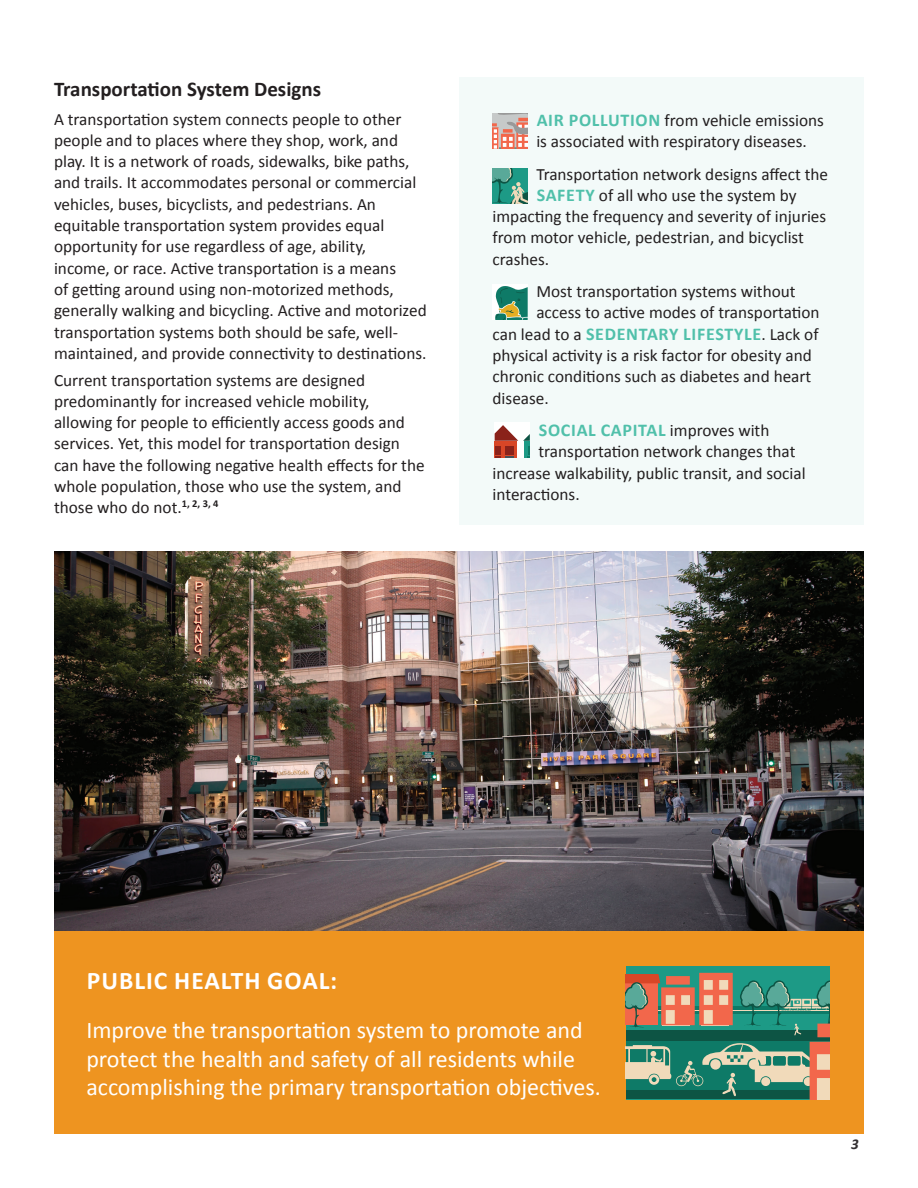
<style>
.page{position:relative;width:918px;height:1188px;background:#fff}
.page>*{position:absolute;margin:0;border:0;box-sizing:border-box;transform-origin:0 0}
.Goals-Actions_Title{font:700 25.5px "Calibri";letter-spacing:.04em;color:#fff}
.Goals-Actions_Text{font:24px/28.8px "Calibri";color:#fff}
.Black_heading{font:700 21px "Calibri";letter-spacing:-.005em;color:#231f20}
.t1{font:700 18px "Calibri";letter-spacing:.04em;color:#50c0aa}
.t2{font:17.25px/21.3px "Calibri";color:#231f20}
.t3{font:italic 700 15px "Calibri";color:#322f31}
.s1{font-weight:700;font-size:18px;color:#50c0aa}
.s2{font-weight:400;font-size:17.25px;color:#231f20}
</style>
<div class="page">
<img style="left:54px;top:552px;width:810px;height:380px">
<div style="left:54px;top:932px;width:810px;height:202px;background:#ee9420"></div>
<div style="left:626px;top:966px;width:203px;height:133px;background:#1d9a86"></div>
<svg style="left:626px;top:973px;width:204px;height:126px"></svg>
<div style="left:459px;top:78px;width:404px;height:447px;background:#f3faf9"></div>
<svg style="left:492px;top:113px;width:36px;height:35px"></svg>
<svg style="left:492px;top:169px;width:36px;height:35px"></svg>
<div style="left:492px;top:285px;width:36px;height:35px;background:#fff"></div>
<svg style="left:495px;top:286px;width:33px;height:34px"></svg>
<div style="left:495px;top:423px;width:35px;height:35px;background:#fff"></div>
<svg style="left:495px;top:425px;width:35px;height:33px"></svg>
<p class="Black_heading" style="left:54px;top:76px;width:269px">Transportation System Designs</p>
<p class="t2" style="left:54px;top:108px;width:374px">A transportation system connects people to other people and to places where they shop, work, and play. It is a network of roads, sidewalks, bike paths, and trails. It accommodates personal or commercial vehicles, buses, bicyclists, and pedestrians. An equitable transportation system provides equal opportunity for use regardless of age, ability,<br>income, or race. Active transportation is a means<br>of getting around using non-motorized methods, generally walking and bicycling. Active and motorized transportation systems both should be safe, well&shy;maintained, and provide connectivity to destinations.</p>
<p class="t2" style="left:54px;top:369px;width:372px">Current transportation systems are designed predominantly for increased vehicle mobility, allowing for people to efficiently access goods and services. Yet, this model for transportation design can have the following negative health effects for the whole population, those who use the system, and those who do not.<sup>1,</sup> <sup>2,</sup> <sup>3,</sup> <sup>4</sup></p>
<p class="t2" style="left:536px;top:110px;width:289px"><span class="s1">AIR POLLUTION</span> from vehicle emissions is associated with respiratory diseases.</p>
<p class="t2" style="left:536px;top:163px;width:293px">Transportation network designs affect the</p>
<p class="t2" style="left:537px;top:185px;width:261px"><span class="s1">SAFETY</span> of all who use the system by</p>
<p class="t2" style="left:493px;top:206px;width:335px">impacting the frequency and severity of injuries</p>
<p class="t2" style="left:493px;top:227px;width:313px">from motor vehicle, pedestrian, and bicyclist</p>
<p class="t2" style="left:493px;top:248px;width:58px">crashes.</p>
<p class="t2" style="left:536px;top:281px;width:285px">Most transportation systems without access to active modes of transportation</p>
<p class="t1" style="left:493px;top:322px;width:328px"><span class="s2">can lead to a</span> SEDENTARY LIFESTYLE<span class="s2">. Lack of</span></p>
<p class="t2" style="left:493px;top:345px;width:321px;text-align:justify">physical activity is a risk factor for obesity and chronic conditions such as diabetes and heart disease.</p>
<p class="t1" style="left:539px;top:419px;width:232px">SOCIAL CAPITAL <span class="s2">improves with</span></p>
<p class="t2" style="left:493px;top:441px;width:315px;text-indent:46px">transportation network changes that increase walkability, public transit, and social interactions.</p>
<p class="Goals-Actions_Title" style="left:87px;top:964px;width:252px">PUBLIC HEALTH GOAL:</p>
<p class="Goals-Actions_Text" style="left:86px;top:1015px;width:516px">Improve the transportation system to promote and protect the health and safety of all residents while accomplishing the primary transportation objectives.</p>
<p class="t3" style="left:851px;top:1134px;width:9px">3</p>
</div>
